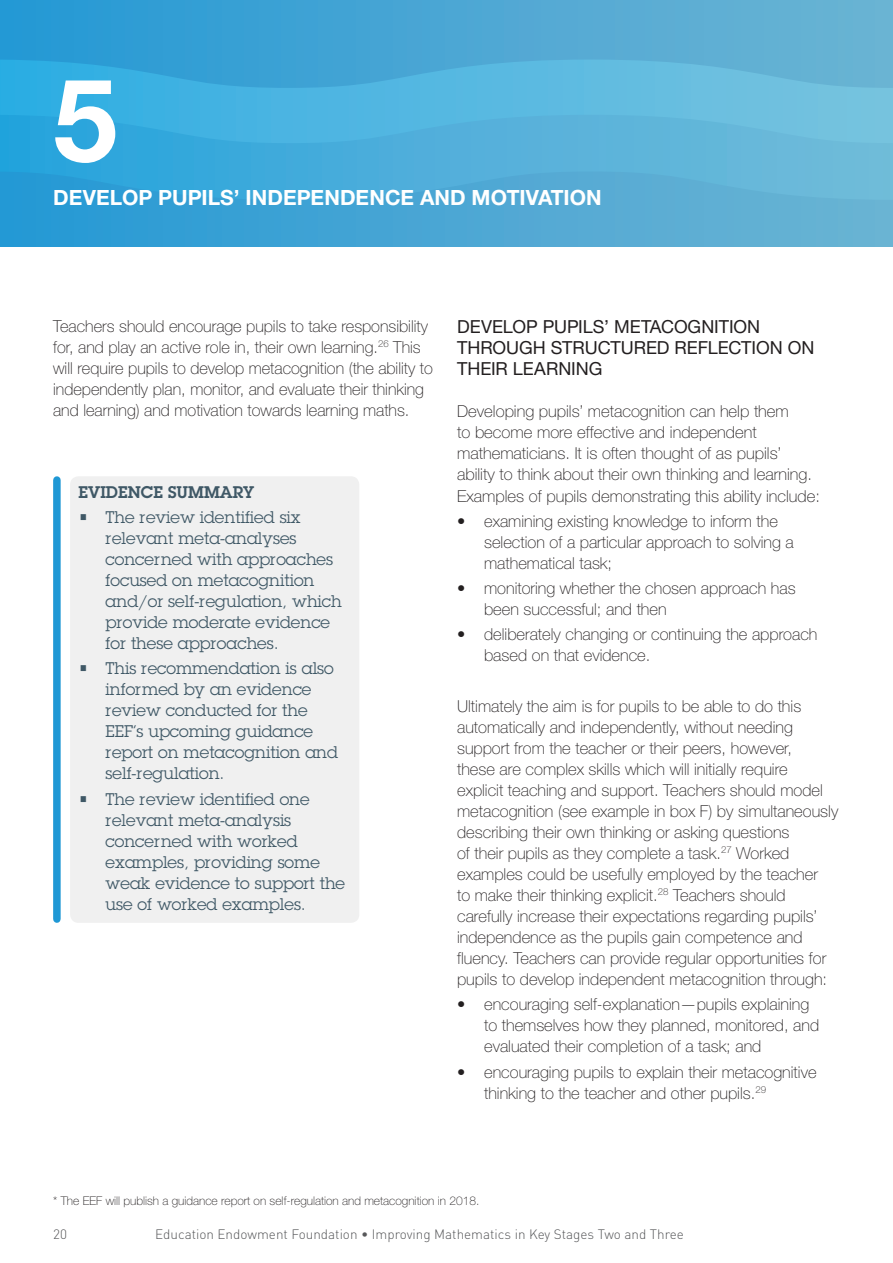
<style>
.page{position:relative;width:893px;height:1263px;background:#fff}
.page>*{position:absolute;margin:0;border:0;box-sizing:border-box;transform-origin:0 0}
.t1{font:700 115.5px "Helvetica Neue CE";color:#fff}
.t2{font:700 21px "Helvetica Neue CE";color:#fff}
.t3{font:18px/21px "Helvetica Neue CE";letter-spacing:-.005em;color:#231f20}
.t4{font:100 16.5px/21px "Helvetica Neue CE";color:#231f20}
.t5{font:16.5px/21px "Lubalin Graph";color:#3f5866}
.t6{font:600 16.5px "Lubalin Graph";color:#3f5866}
.t7{font:300 13.5px "DIN Pro";color:#57585a}
.t8{font:100 12px "Helvetica Neue CE";color:#231f20}
</style>
<div class="page">
<div style="left:0;top:0;width:893px;height:247px;background:linear-gradient(to right,#2498d5,#6fb4d3)"></div>
<div style="left:70px;top:476px;width:289px;height:447px;background:#f0f0f0;border-radius:9px"></div>
<div style="left:53px;top:480px;width:8px;height:439px;background:#1f98d5"></div>
<svg style="left:0;top:60px;width:840px;height:55px;background:#4fb3de"></svg>
<svg style="left:0;top:115px;width:840px;height:85px;background:#4baeda"></svg>
<img style="left:840px;top:0;width:53px;height:247px">
<h1 class="t1" style="left:53px;top:49px;width:66px">5</h1>
<p class="t2" style="left:53px;top:184px;width:550px">DEVELOP PUPILS’ INDEPENDENCE AND MOTIVATION</p>
<p class="t4" style="left:53px;top:316px;width:381px">Teachers should encourage pupils to take responsibility for, and play an active role in, their own learning.<sup>26</sup> This will require pupils to develop metacognition (the ability to independently plan, monitor, and evaluate their thinking and learning) and motivation towards learning maths.</p>
<p class="t3" style="left:457px;top:316px;width:359px">DEVELOP PUPILS’ METACOGNITION<br>THROUGH STRUCTURED REFLECTION ON<br>THEIR LEARNING</p>
<p class="t4" style="left:457px;top:401px;width:364px">Developing pupils’ metacognition can help them<br>to become more effective and independent mathematicians. It is often thought of as pupils’ ability to think about their own thinking and learning.<br>Examples of pupils demonstrating this ability include:</p>
<p class="t4" style="left:484px;top:511px;width:311px;text-indent:-27px">• examining existing knowledge to inform the selection of a particular approach to solving a mathematical task;</p>
<p class="t4" style="left:484px;top:578px;width:313px;text-indent:-27px">• monitoring whether the chosen approach has been successful; and then</p>
<p class="t4" style="left:484px;top:624px;width:335px;text-indent:-27px">• deliberately changing or continuing the approach based on that evidence.</p>
<p class="t4" style="left:457px;top:696px;width:383px">Ultimately the aim is for pupils to be able to do this automatically and independently, without needing support from the teacher or their peers, however,<br>these are complex skills which will initially require<br>explicit teaching and support. Teachers should model metacognition (see example in box F) by simultaneously describing their own thinking or asking questions<br>of their pupils as they complete a task.<sup>27</sup> Worked examples could be usefully employed by the teacher<br>to make their thinking explicit.<sup>28</sup> Teachers should carefully increase their expectations regarding pupils’ independence as the pupils gain competence and fluency. Teachers can provide regular opportunities for pupils to develop independent metacognition through:</p>
<p class="t4" style="left:484px;top:994px;width:337px;text-indent:-27px">• encouraging self-explanation—pupils explaining to themselves how they planned, monitored, and evaluated their completion of a task; and</p>
<p class="t4" style="left:484px;top:1061px;width:334px;text-indent:-27px">• encouraging pupils to explain their metacognitive thinking to the teacher and other pupils.<sup>29</sup></p>
<p class="t6" style="left:79px;top:481px;width:177px">EVIDENCE SUMMARY</p>
<p class="t5" style="left:106px;top:506px;width:238px;text-indent:-27px">• The review identified six relevant meta-analyses concerned with approaches focused on metacognition and/or self-regulation, which provide moderate evidence for these approaches.</p>
<p class="t5" style="left:106px;top:658px;width:234px;text-indent:-27px">• This recommendation is also informed by an evidence review conducted for the<br>EEF’s upcoming guidance report on metacognition and self-regulation.</p>
<p class="t5" style="left:106px;top:788px;width:241px;text-indent:-27px">• The review identified one relevant meta-analysis concerned with worked examples, providing some weak evidence to support the use of worked examples.</p>
<p class="t8" style="left:53px;top:1194px;width:428px">* The EEF will publish a guidance report on self-regulation and metacognition in 2018.</p>
<p class="t7" style="left:53px;top:1225px;width:15px">20</p>
<p class="t7" style="left:155px;top:1225px;width:530px">Education Endowment Foundation • Improving Mathematics in Key Stages Two and Three</p>
</div>
